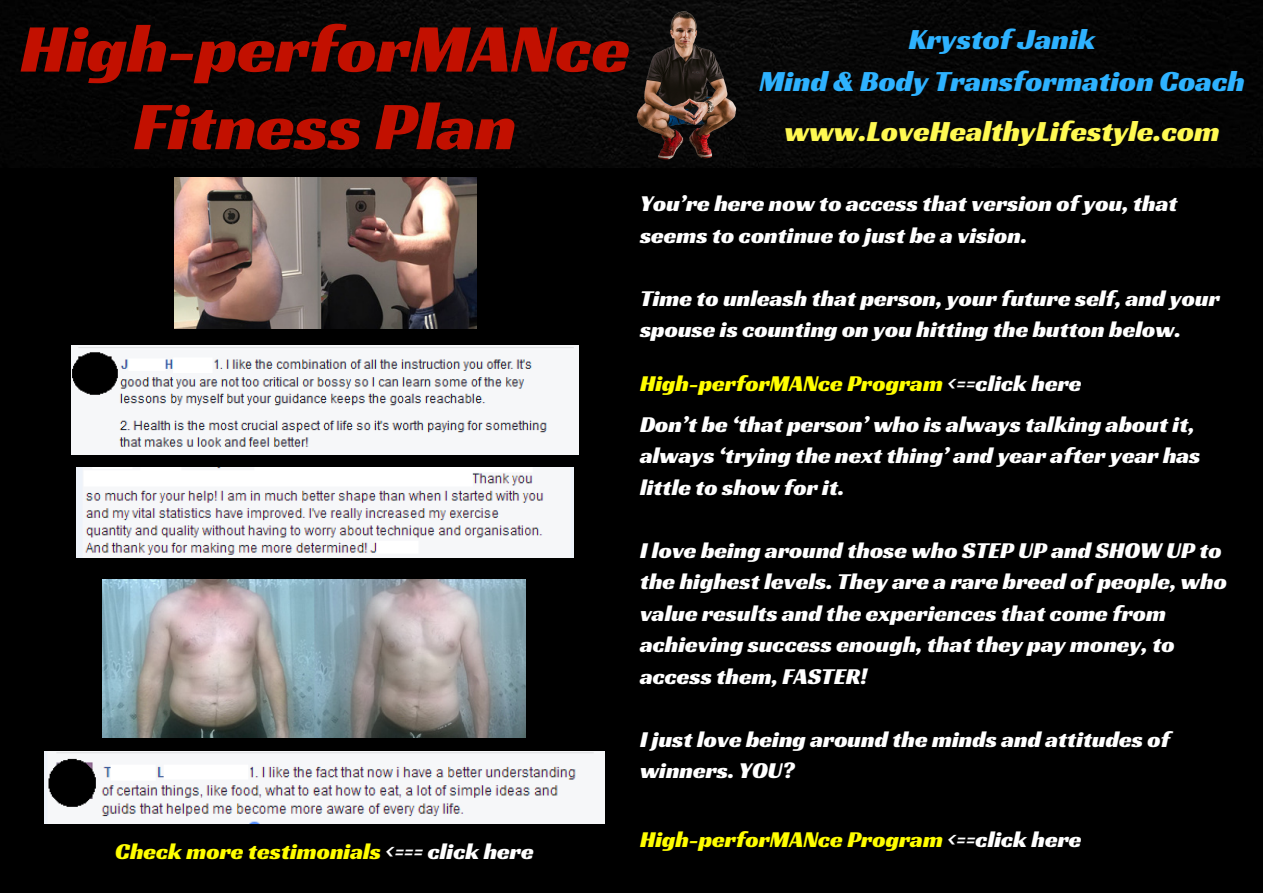
<style>
.page{position:relative;width:1263px;height:893px;background:#000}
.page>*{position:absolute;margin:0;border:0;box-sizing:border-box;transform-origin:0 0}
.t1{font:69.45px/77.6px "Racing Sans One";color:#c21000;text-align:center}
.t2{font:29.7px/41.5px "Racing Sans One";color:#2eb2ff;text-align:center}
.t3{font:29.7px "Racing Sans One";color:#fff952}
.t4{font:23.1px/31.5px "Racing Sans One";color:#fff}
.t5{font:23.1px "Racing Sans One";color:#fffe00}
.s1{color:#fff}
</style>
<div class="page">
<img style="left:10px;top:0;width:1249px;height:168px">
<img style="left:567px;top:0;width:263px;height:168px">
<img style="left:174px;top:178px;width:303px;height:150px">
<img style="left:102px;top:579px;width:423px;height:159px">
<img style="left:72px;top:345px;width:506px;height:109px">
<img style="left:76px;top:468px;width:498px;height:90px">
<img style="left:45px;top:751px;width:559px;height:72px">
<h1 class="t1" style="left:21px;top:9px;width:611px">High-perforMANce<br>Fitness Plan</h1>
<p class="t2" style="left:759px;top:18px;width:487px">Krystof Janik<br>Mind &amp; Body Transformation Coach</p>
<p class="t3" style="left:784px;top:112px;width:437px">www.LoveHealthyLifestyle.com</p>
<p class="t4" style="left:640px;top:188px;width:539px">You’re here now to access that version of you, that seems to continue to just be a vision.</p>
<p class="t4" style="left:640px;top:282px;width:581px">Time to unleash that person, your future self, and your spouse is counting on you hitting the button below.</p>
<p class="t5" style="left:640px;top:369px;width:443px">High-perforMANce Program <span class="s1">&lt;==click here</span></p>
<p class="t4" style="left:640px;top:408px;width:562px">Don’t be ‘that person’ who is always talking about it, always ‘trying the next thing’ and year after year has little to show for it.</p>
<p class="t4" style="left:640px;top:534px;width:588px">I love being around those who STEP UP and SHOW UP to the highest levels. They are a rare breed of people, who value results and the experiences that come from achieving success enough, that they pay money, to access them, FASTER!</p>
<p class="t5" style="left:115px;top:837px;width:420px">Check more testimonials <span class="s1">&lt;=== click here</span></p>
<p class="t4" style="left:640px;top:723px;width:531px">I just love being around the minds and attitudes of winners. YOU?</p>
<p class="t5" style="left:640px;top:824px;width:443px">High-perforMANce Program <span class="s1">&lt;==click here</span></p>
</div>
